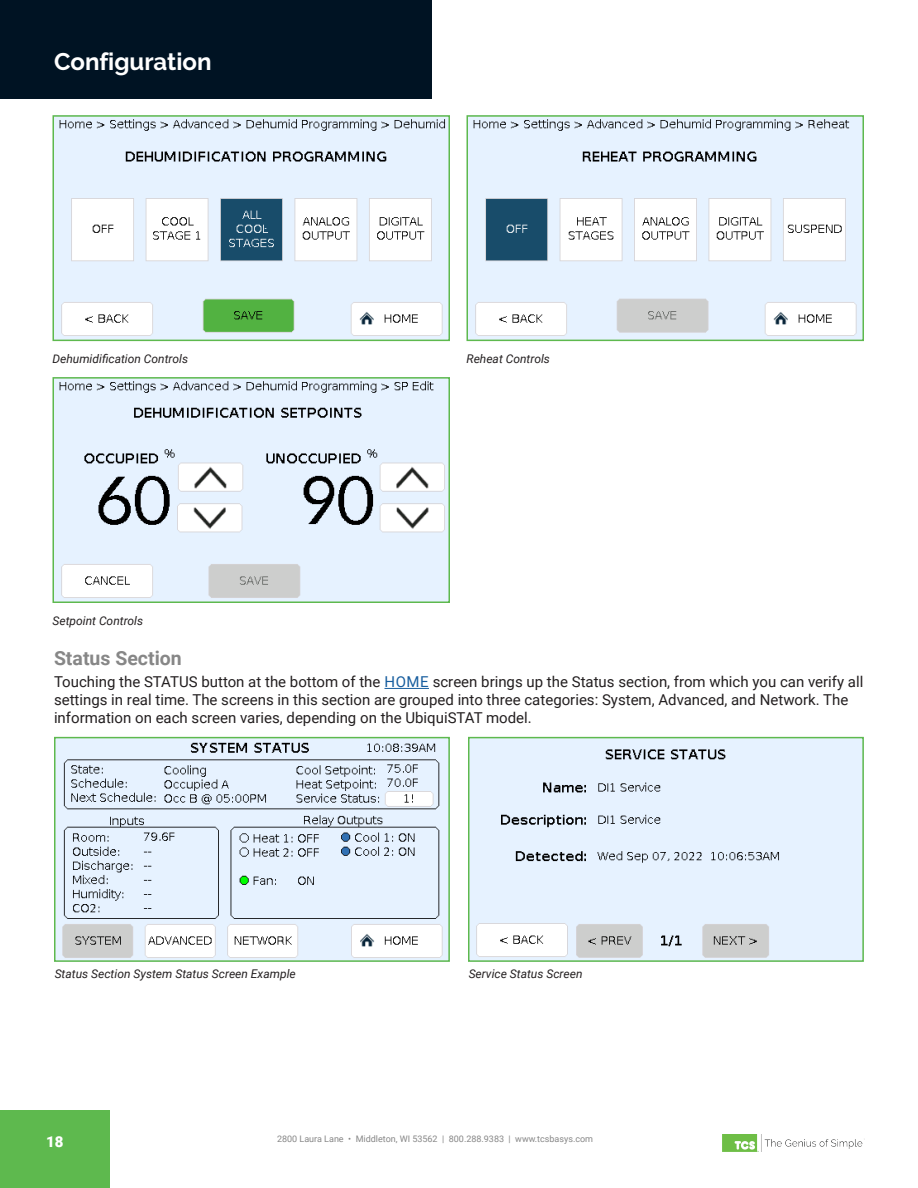
<style>
.page{position:relative;width:918px;height:1188px;background:#fff}
.page>*{position:absolute;margin:0;border:0;box-sizing:border-box;transform-origin:0 0}
.t1{font:700 24px "Raleway";color:#fff}
.Heading_3{font:700 19.5px "Roboto";color:#878787}
.Body_Copy{font:15px/18px "Roboto";color:#231f20}
.t2{font:900 15px "Roboto";color:#fff}
.Picture_Caption{font:italic 12px "Roboto";color:#231f20}
.t3{font:9px "Roboto";color:#878787}
.s1{color:#175d9e}
</style>
<div class="page">
<img style="left:722px;top:1134px;width:141px;height:17px">
<hr style="left:917px;top:1110px;width:1px;height:78px;background:#5eb94e">
<div style="left:0;top:0;width:432px;height:99px;background:#001323"></div>
<div style="left:0;top:1110px;width:110px;height:78px;background:#5eb94e"></div>
<hr style="left:385px;top:688px;width:44px;height:1px;background:#175d9e">
<img style="left:57px;top:740px;width:390px;height:219px">
<div style="left:54px;top:737px;width:396px;height:225px;border:2px solid #5eb94e"></div>
<img style="left:471px;top:740px;width:390px;height:219px">
<div style="left:468px;top:737px;width:396px;height:225px;border:2px solid #5eb94e"></div>
<img style="left:55px;top:118px;width:392px;height:220px">
<div style="left:52px;top:115px;width:398px;height:226px;border:2px solid #5eb94e"></div>
<img style="left:469px;top:118px;width:392px;height:220px">
<div style="left:466px;top:115px;width:398px;height:226px;border:2px solid #5eb94e"></div>
<img style="left:55px;top:380px;width:392px;height:220px">
<div style="left:52px;top:377px;width:398px;height:226px;border:2px solid #5eb94e"></div>
<h1 class="t1" style="left:54px;top:47px;width:159px">Configuration</h1>
<p class="Picture_Caption" style="left:52px;top:350px;width:137px">Dehumidification Controls</p>
<p class="Picture_Caption" style="left:466px;top:350px;width:85px">Reheat Controls</p>
<p class="Picture_Caption" style="left:52px;top:612px;width:92px">Setpoint Controls</p>
<p class="Heading_3" style="left:54px;top:644px;width:129px">Status Section</p>
<p class="Body_Copy" style="left:54px;top:672px;width:811px">Touching the STATUS button at the bottom of the <span class="s1">HOME</span> screen brings up the Status section, from which you can verify all settings in real time. The screens in this section are grouped into three categories: System, Advanced, and Network. The information on each screen varies, depending on the UbiquiSTAT model.</p>
<p class="Picture_Caption" style="left:55px;top:966px;width:243px">Status Section System Status Screen Example</p>
<p class="Picture_Caption" style="left:469px;top:966px;width:115px">Service Status Screen</p>
<p class="t2" style="left:46px;top:1131px;width:19px">18</p>
<p class="t3" style="left:277px;top:1132px;width:318px">2800 Laura Lane • Middleton, WI 53562 | 800.288.9383 | www.tcsbasys.com</p>
</div>
